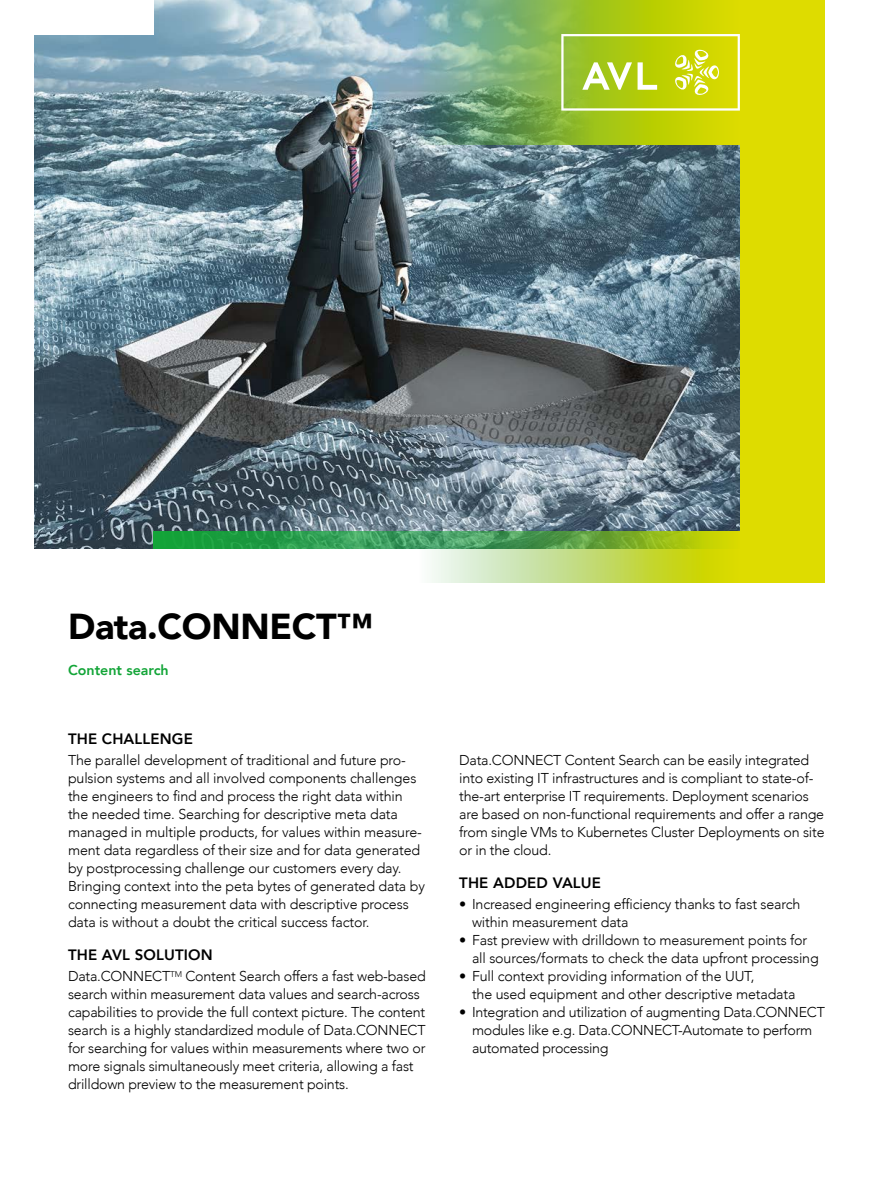
<style>
.page{position:relative;width:893px;height:1187px;background:#fff}
.page>*{position:absolute;margin:0;border:0;box-sizing:border-box;transform-origin:0 0}
.t1{font:900 36px "Avenir";letter-spacing:-.01em;color:#000}
.t2{font:800 15px "Avenir";letter-spacing:.01em;color:#000}
.t3{font:300 14.25px/18px "Avenir";letter-spacing:-.015em;color:#000}
.t4{font:800 14.25px "Avenir";color:#13a538}
</style>
<div class="page">
<div style="left:740px;top:0;width:85px;height:583px;background:#dedc00"></div>
<img style="left:34px;top:0;width:706px;height:549px">
<img style="left:412px;top:0;width:328px;height:145px">
<svg style="left:432px;top:549px;width:308px;height:34px"></svg>
<div style="left:0;top:0;width:153px;height:34px;background:#fff"></div>
<svg style="left:153px;top:531px;width:587px;height:18px"></svg>
<svg style="left:561px;top:34px;width:179px;height:77px"></svg>
<h1 class="t1" style="left:68px;top:596px;width:306px">Data.CONNECT™</h1>
<p class="t4" style="left:68px;top:659px;width:102px">Content search</p>
<p class="t2" style="left:68px;top:727px;width:126px">THE CHALLENGE</p>
<p class="t3" style="left:68px;top:751px;width:358px">The parallel development of traditional and future pro&shy;pulsion systems and all involved components challenges the engineers to find and process the right data within the needed time. Searching for descriptive meta data managed in multiple products, for values within measure&shy;ment data regardless of their size and for data generated by postprocessing challenge our customers every day.<br>Bringing context into the peta bytes of generated data by connecting measurement data with descriptive process data is without a doubt the critical success factor.</p>
<p class="t2" style="left:68px;top:943px;width:146px">THE AVL SOLUTION</p>
<p class="t3" style="left:68px;top:967px;width:359px">Data.CONNECT<sup>TM</sup> Content Search offers a fast web-based search within measurement data values and search-across capabilities to provide the full context picture. The content search is a highly standardized module of Data.CONNECT for searching for values within measurements where two or more signals simultaneously meet criteria, allowing a fast drilldown preview to the measurement points.</p>
<p class="t3" style="left:459px;top:751px;width:367px">Data.CONNECT Content Search can be easily integrated into existing IT infrastructures and is compliant to state-of&shy;the-art enterprise IT requirements. Deployment scenarios are based on non-functional requirements and offer a range from single VMs to Kubernetes Cluster Deployments on site or in the cloud.</p>
<p class="t2" style="left:459px;top:871px;width:143px">THE ADDED VALUE</p>
<p class="t3" style="left:472px;top:895px;width:330px;text-indent:-13px">• Increased engineering efficiency thanks to fast search within measurement data</p>
<p class="t3" style="left:472px;top:931px;width:348px;text-indent:-13px">• Fast preview with drilldown to measurement points for all sources/formats to check the data upfront processing</p>
<p class="t3" style="left:472px;top:967px;width:325px;text-indent:-13px">• Full context providing information of the UUT,<br>the used equipment and other descriptive metadata</p>
<p class="t3" style="left:472px;top:1003px;width:354px;text-indent:-13px">• Integration and utilization of augmenting Data.CONNECT modules like e.g. Data.CONNECT-Automate to perform automated processing</p>
</div>
